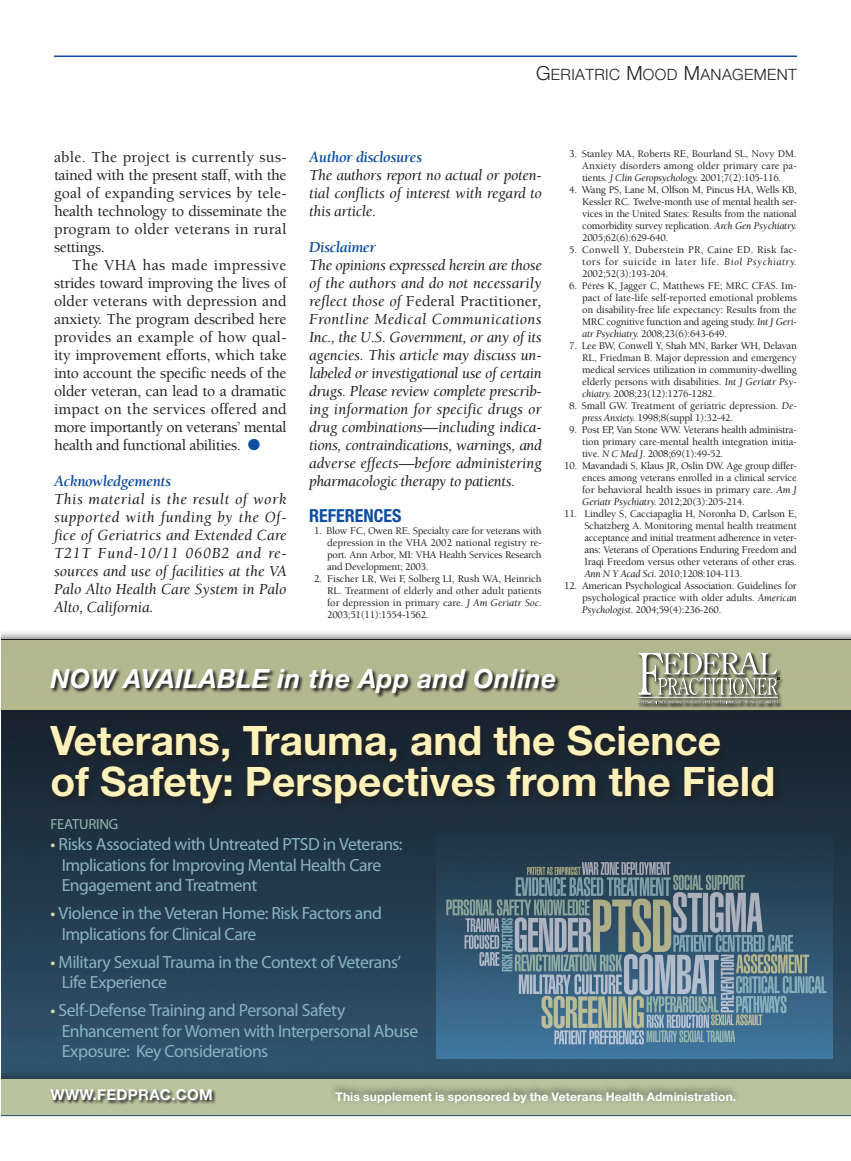
<style>
.page{position:relative;width:851px;height:1161px;background:#fff}
.page>*{position:absolute;margin:0;border:0;box-sizing:border-box;transform-origin:0 0}
.t1{font:700 40.65px/41.2px "Helvetica Neue LT Std";color:#fff1ba}
.article_title{font:italic 700 26.55px "Helvetica Neue LT Std";letter-spacing:.02em;color:#fff}
.t2{font:700 condensed 18px "Helvetica Neue LT Std";color:#0d4da1}
.body1{font:17.7px/20.5px "Myriad Pro";letter-spacing:-.03em;color:#89b3c0}
.disclaimer_text{font:italic 15.75px/18px "Berkeley Std";letter-spacing:-.01em;color:#231f20;text-align:justify}
.t1-2{font:500 15.75px/18px "Berkeley Std";letter-spacing:-.025em;color:#231f20;text-align:justify}
.disclaimer_HD{font:italic 700 15.75px "Berkeley Std";letter-spacing:-.025em;color:#0d4da1}
.Turnslug{font:15.6px "Helvetica Neue LT Std Lt SC800";letter-spacing:.025em;color:#231f20}
.article_title-2{font:700 15px "Helvetica Neue LT Std";letter-spacing:.02em;color:#fff}
.body1-2{font:14.7px "Myriad Pro";letter-spacing:-.015em;color:#95b4ac}
.disclosure{font:700 12px "Helvetica Neue LT Std";letter-spacing:.015em;color:#fff}
.ref{font:500 10.5px/12px "Berkeley Std";letter-spacing:-.015em;color:#231f20;text-align:justify}
.s1{font-size:19.5px}
.s2{color:#0d4da1}
.s3{font-weight:500;font-style:normal}
.s4{font-weight:400;font-style:italic}
.s5{color:#dbdfa9}
</style>
<div class="page">
<hr style="left:54px;top:56px;width:742px;height:1px;background:#0d4da1">
<img style="left:1px;top:715px;width:849px;height:353px">
<img style="left:437px;top:834px;width:395px;height:224px">
<div style="left:0;top:629px;width:850px;height:86px;background:#231f20;opacity:.75"></div>
<div style="left:0;top:640px;width:850px;height:70px;background:#b2b88f"></div>
<svg style="left:51px;top:669px;width:508px;height:29px"></svg>
<svg style="left:638px;top:670px;width:145px;height:38px"></svg>
<hr style="left:638px;top:697px;width:140px;height:1px;background:#000">
<hr style="left:638px;top:697px;width:139px;height:1px;background:#fff">
<svg style="left:638px;top:701px;width:140px;height:3px"></svg>
<svg style="left:638px;top:652px;width:141px;height:43px"></svg>
<div style="left:0;top:1068px;width:850px;height:53px;background:#231f20;opacity:.75"></div>
<div style="left:0;top:1080px;width:850px;height:35px;background:#b9c49f"></div>
<svg style="left:51px;top:1089px;width:165px;height:16px"></svg>
<div style="left:327px;top:1081px;width:414px;height:27px;background:#231f20;opacity:.75"></div>
<div style="left:47px;top:721px;width:735px;height:91px;background:#1c2530"></div>
<hr style="left:0;top:580px;width:1px;height:569px;background:#fff">
<p class="Turnslug" style="left:536px;top:64px;width:262px"><span class="s1">G</span>ERIATRIC <span class="s1">M</span>OOD <span class="s1">M</span>ANAGEMENT</p>
<p class="t1-2" style="left:54px;top:148px;width:234px">able. The project is currently sus&shy;tained with the present staff, with the goal of expanding services by tele&shy;health technology to disseminate the program to older veterans in rural settings.</p>
<p class="t1-2" style="left:54px;top:256px;width:234px;text-indent:18px">The VHA has made impressive strides toward improving the lives of older veterans with depression and anxiety. The program described here provides an example of how qual&shy;ity improvement efforts, which take into account the specific needs of the older veteran, can lead to a dramatic impact on the services offered and more importantly on veterans’ mental health and functional abilities. <span class="s2">●</span></p>
<p class="disclaimer_HD" style="left:54px;top:473px;width:119px">Acknowledgements</p>
<p class="disclaimer_text" style="left:54px;top:490px;width:234px">This material is the result of work supported with funding by the Of&shy;fice of Geriatrics and Extended Care T21T Fund-10/11 060B2 and re&shy;sources and use of facilities at the VA Palo Alto Health Care System in Palo Alto, California.</p>
<p class="disclaimer_HD" style="left:309px;top:149px;width:114px">Author disclosures</p>
<p class="disclaimer_text" style="left:309px;top:166px;width:234px">The authors report no actual or poten&shy;tial conflicts of interest with regard to this article.</p>
<p class="disclaimer_HD" style="left:309px;top:239px;width:68px">Disclaimer</p>
<p class="disclaimer_text" style="left:309px;top:256px;width:234px">The opinions expressed herein are those of the authors and do not necessarily reflect those of <span class="s3">Federal Practitioner</span>, Frontline Medical Communications Inc., the U.S. Government, or any of its agencies. This article may discuss un&shy;labeled or investigational use of certain drugs. Please review complete prescrib&shy;ing information for specific drugs or drug combinations—including indica&shy;tions, contraindications, warnings, and adverse effects—before administering pharmacologic therapy to patients.</p>
<h2 class="t2" style="left:309px;top:505px;width:94px">REFERENCES</h2>
<p class="ref" style="left:327px;top:525px;width:216px;text-indent:-13px">1. Blow FC, Owen RE. Specialty care for veterans with depression in the VHA 2002 national registry re&shy;port. Ann Arbor, MI: VHA Health Services Research and Development; 2003.</p>
<p class="ref" style="left:327px;top:573px;width:216px;text-indent:-13px">2. Fischer LR, Wei F, Solberg LI, Rush WA, Heinrich RL. Treatment of elderly and other adult patients for depression in primary care. <span class="s4">J Am Geriatr Soc.<br></span>2003;51(11):1554-1562.</p>
<p class="ref" style="left:582px;top:148px;width:216px;text-indent:-13px">3. Stanley MA, Roberts RE, Bourland SL, Novy DM.<br>Anxiety disorders among older primary care pa&shy;tients. <span class="s4">J Clin Geropsychology.</span> 2001;7(2):105-116.</p>
<p class="ref" style="left:582px;top:184px;width:216px;text-indent:-13px">4. Wang PS, Lane M, Olfson M, Pincus HA, Wells KB, Kessler RC. Twelve-month use of mental health ser&shy;vices in the United States: Results from the national comorbidity survey replication. <span class="s4">Arch Gen Psychiatry.<br></span>2005;62(6):629-640.</p>
<p class="ref" style="left:582px;top:244px;width:216px;text-indent:-13px">5. Conwell Y, Duberstein PR, Caine ED. Risk fac&shy;tors for suicide in later life. <span class="s4">Biol Psychiatry.<br></span>2002;52(3):193-204.</p>
<p class="ref" style="left:582px;top:280px;width:216px;text-indent:-13px">6. Pérés K, Jagger C, Matthews FE; MRC CFAS. Im&shy;pact of late-life self-reported emotional problems on disability-free life expectancy: Results from the MRC cognitive function and ageing study. <span class="s4">Int J Geri&shy;atr Psychiatry.</span> 2008;23(6):643-649.</p>
<p class="ref" style="left:582px;top:340px;width:216px;text-indent:-13px">7. Lee BW, Conwell Y, Shah MN, Barker WH, Delavan RL, Friedman B. Major depression and emergency medical services utilization in community-dwelling elderly persons with disabilities. <span class="s4">Int J Geriatr Psy&shy;chiatry.</span> 2008;23(12):1276-1282.</p>
<p class="ref" style="left:582px;top:400px;width:216px;text-indent:-13px">8. Small GW. Treatment of geriatric depression. <span class="s4">De&shy;press Anxiety.</span> 1998;8(suppl 1):32-42.</p>
<p class="ref" style="left:582px;top:424px;width:216px;text-indent:-13px">9. Post EP, Van Stone WW. Veterans health administra&shy;tion primary care-mental health integration initia&shy;tive. <span class="s4">N C Med J.</span> 2008;69(1):49-52.</p>
<p class="ref" style="left:582px;top:460px;width:216px;text-indent:-18px">10. Mavandadi S, Klaus JR, Oslin DW. Age group differ&shy;ences among veterans enrolled in a clinical service for behavioral health issues in primary care. <span class="s4">Am J Geriatr Psychiatry.</span> 2012;20(3):205-214.</p>
<p class="ref" style="left:584px;top:508px;width:214px;text-indent:-20px">11. Lindley S, Cacciapaglia H, Noronha D, Carlson E, Schatzberg A. Monitoring mental health treatment acceptance and initial treatment adherence in veter&shy;ans: Veterans of Operations Enduring Freedom and Iraqi Freedom versus other veterans of other eras.<br><span class="s4">Ann N Y Acad Sci.</span> 2010;1208:104-113.</p>
<p class="ref" style="left:582px;top:580px;width:216px;text-indent:-18px">12. American Psychological Association. Guidelines for psychological practice with older adults. <span class="s4">American Psychologist.</span> 2004;59(4):236-260.</p>
<p class="article_title" style="left:51px;top:662px;width:507px">NOW AVAILABLE in the App and Online</p>
<p class="t1" style="left:51px;top:719px;width:726px">Veterans, Trauma, and the Science<br>of Safety: Perspectives from the Field</p>
<p class="body1-2" style="left:51px;top:815px;width:69px">FEATURING</p>
<p class="body1" style="left:62px;top:834px;width:342px;text-indent:-11px"><span class="s5">•</span> Risks Associated with Untreated PTSD in Veterans:<br>Implications for Improving Mental Health Care<br>Engagement and Treatment</p>
<p class="body1" style="left:62px;top:903px;width:322px;text-indent:-11px"><span class="s5">•</span> Violence in the Veteran Home: Risk Factors and<br>Implications for Clinical Care</p>
<p class="body1" style="left:62px;top:951px;width:341px;text-indent:-11px"><span class="s5">•</span> Military Sexual Trauma in the Context of Veterans’<br>Life Experience</p>
<p class="body1" style="left:62px;top:1000px;width:358px;text-indent:-11px"><span class="s5">•</span> Self-Defense Training and Personal Safety<br>Enhancement for Women with Interpersonal Abuse<br>Exposure: Key Considerations</p>
<p class="article_title-2" style="left:51px;top:1086px;width:164px">WWW.FEDPRAC.COM</p>
<p class="disclosure" style="left:335px;top:1089px;width:402px">This supplement is sponsored by the Veterans Health Administration.</p>
</div>
